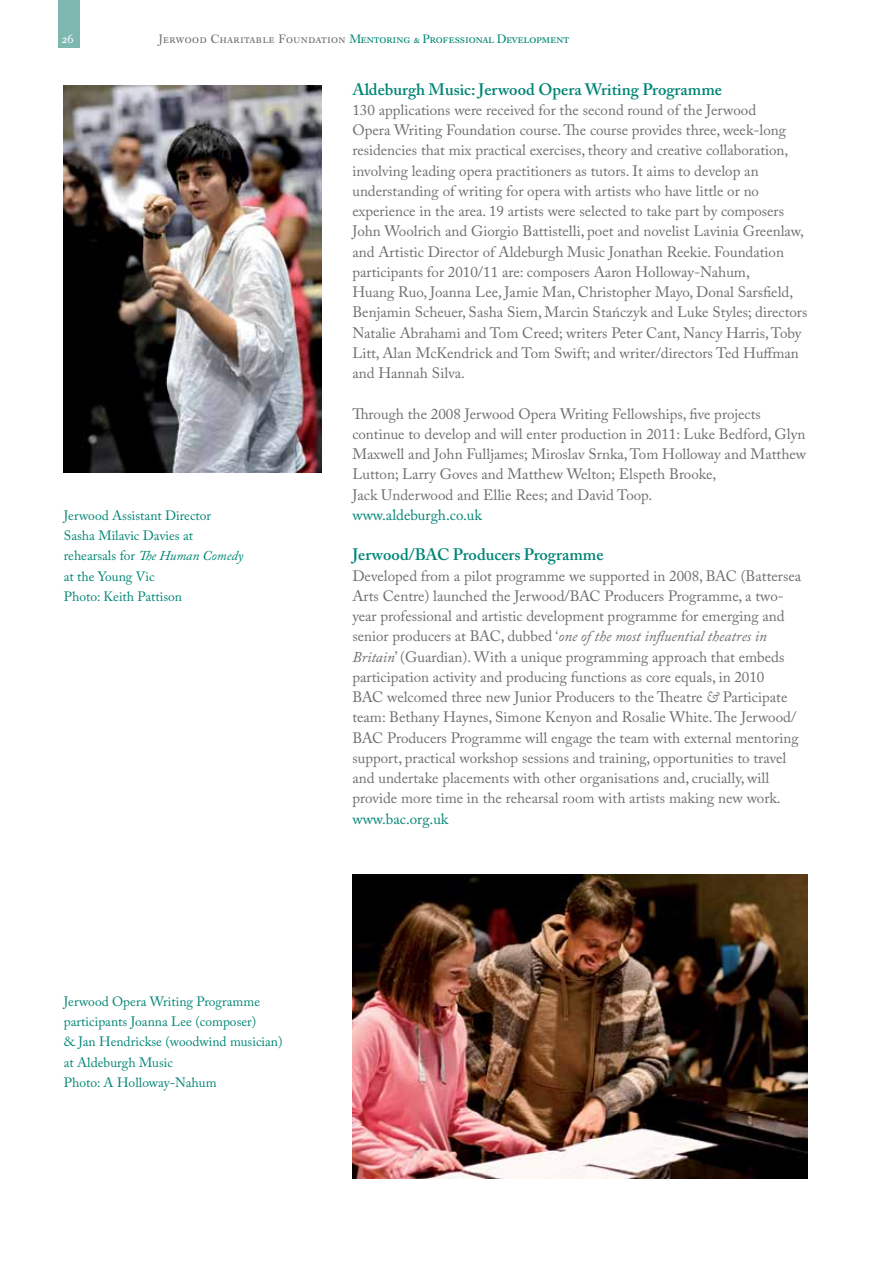
<style>
.page{position:relative;width:893px;height:1263px;background:#fff}
.page>*{position:absolute;margin:0;border:0;box-sizing:border-box;transform-origin:0 0}
.t1{font:600 16.5px "Adobe Caslon Pro";color:#008576}
.t2{font:15px/20.2px "Adobe Caslon Pro";color:#6d6e71}
.t3{font:15px "Adobe Caslon Pro";color:#008576}
.t4{font:13.5px/20.2px "Adobe Caslon Pro";color:#008576}
.t5{font:12px "Caslon Book BE Regular SC";letter-spacing:.02em;color:#008576}
.t6{font:12px "Caslon Book BE Regular SC";color:#fff}
.s1{color:#6d6e71}
.s2{font-style:italic}
</style>
<div class="page">
<div style="left:58px;top:0;width:21px;height:48px;background:#7db7af"></div>
<img style="left:64px;top:85px;width:258px;height:388px">
<img style="left:352px;top:874px;width:456px;height:304px">
<p class="t6" style="left:62px;top:32px;width:13px">26</p>
<p class="t5" style="left:159px;top:32px;width:411px"><span class="s1">Jerwood Charitable Foundation</span> Mentoring &amp; Professional Development</p>
<p class="t1" style="left:352px;top:79px;width:371px">Aldeburgh Music: Jerwood Opera Writing Programme</p>
<p class="t2" style="left:352px;top:99px;width:456px">130 applications were received for the second round of the Jerwood<br>Opera Writing Foundation course. The course provides three, week-long residencies that mix practical exercises, theory and creative collaboration, involving leading opera practitioners as tutors. It aims to develop an understanding of writing for opera with artists who have little or no experience in the area. 19 artists were selected to take part by composers John Woolrich and Giorgio Battistelli, poet and novelist Lavinia Greenlaw, and Artistic Director of Aldeburgh Music Jonathan Reekie. Foundation participants for 2010/11 are: composers Aaron Holloway-Nahum,<br>Huang Ruo, Joanna Lee, Jamie Man, Christopher Mayo, Donal Sarsfield, Benjamin Scheuer, Sasha Siem, Marcin Stańczyk and Luke Styles; directors Natalie Abrahami and Tom Creed; writers Peter Cant, Nancy Harris, Toby Litt, Alan McKendrick and Tom Swift; and writer/directors Ted Huffman and Hannah Silva.</p>
<p class="t2" style="left:352px;top:403px;width:455px">Through the 2008 Jerwood Opera Writing Fellowships, five projects continue to develop and will enter production in 2011: Luke Bedford, Glyn Maxwell and John Fulljames; Miroslav Srnka, Tom Holloway and Matthew Lutton; Larry Goves and Matthew Welton; Elspeth Brooke,<br>Jack Underwood and Ellie Rees; and David Toop.</p>
<p class="t3" style="left:352px;top:506px;width:131px">www.aldeburgh.co.uk</p>
<p class="t1" style="left:352px;top:545px;width:253px">Jerwood/BAC Producers Programme</p>
<p class="t2" style="left:352px;top:565px;width:450px">Developed from a pilot programme we supported in 2008, BAC (Battersea Arts Centre) launched the Jerwood/BAC Producers Programme, a two&shy;year professional and artistic development programme for emerging and senior producers at BAC, dubbed ‘<span class="s2">one of the most influential theatres in Britain</span>’ (Guardian). With a unique programming approach that embeds participation activity and producing functions as core equals, in 2010<br>BAC welcomed three new Junior Producers to the Theatre <span class="s2">&amp;</span> Participate team: Bethany Haynes, Simone Kenyon and Rosalie White. The Jerwood/ BAC Producers Programme will engage the team with external mentoring support, practical workshop sessions and training, opportunities to travel and undertake placements with other organisations and, crucially, will provide more time in the rehearsal room with artists making new work.</p>
<p class="t3" style="left:352px;top:810px;width:97px">www.bac.org.uk</p>
<p class="t4" style="left:64px;top:505px;width:181px">Jerwood Assistant Director<br>Sasha Milavic Davies at rehearsals for <span class="s2">The Human Comedy </span>at the Young Vic<br>Photo: Keith Pattison</p>
<p class="t4" style="left:64px;top:991px;width:220px">Jerwood Opera Writing Programme participants Joanna Lee (composer)<br>&amp; Jan Hendrickse (woodwind musician) at Aldeburgh Music<br>Photo: A Holloway-Nahum</p>
</div>
